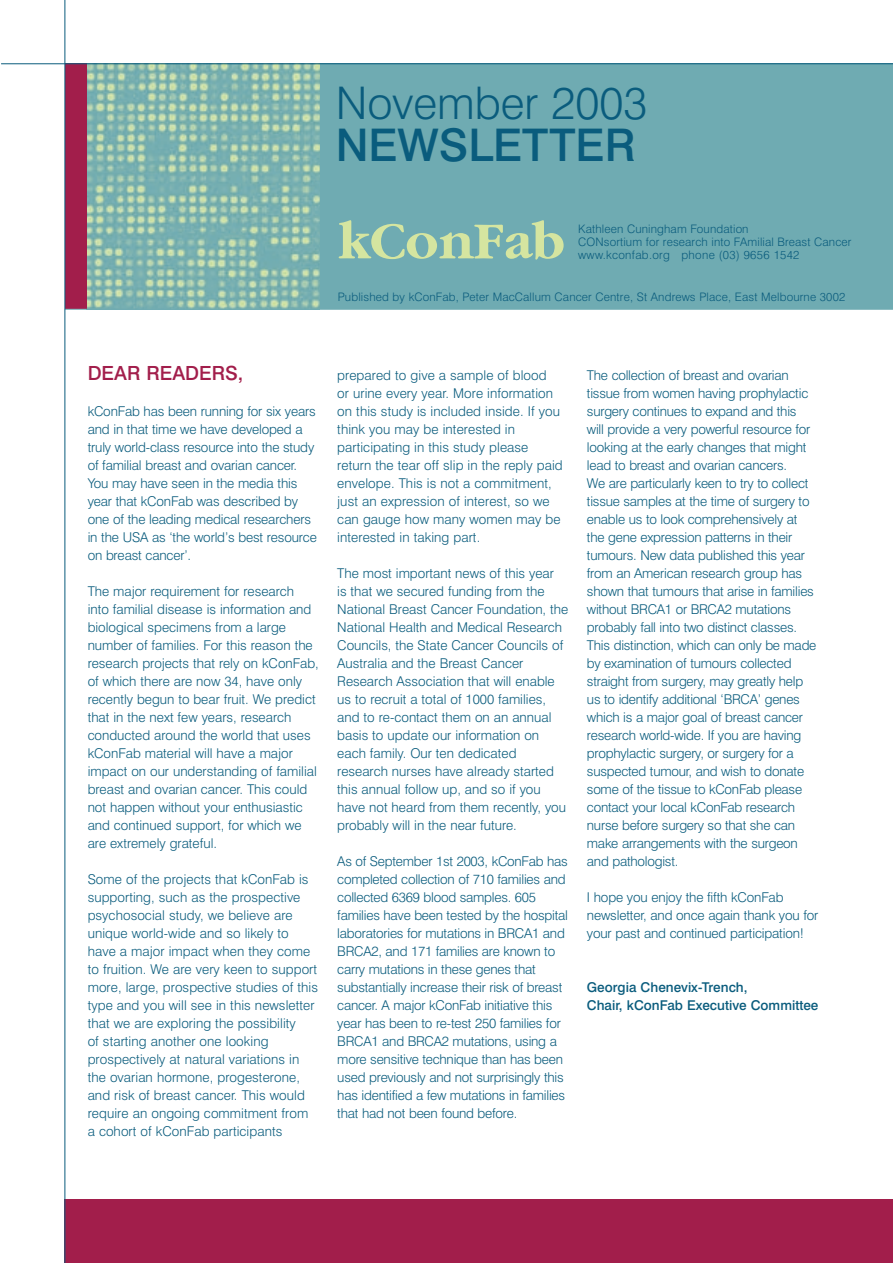
<style>
.page{position:relative;width:893px;height:1263px;background:#fff}
.page>*{position:absolute;margin:0;border:0;box-sizing:border-box;transform-origin:0 0}
.t1{font:700 54px "Garamond";color:#d5e5a0}
.t2{font:300 45px "Swiss 721 BT";color:#0a5c7d}
.t3{font:500 45px "Swiss 721 BT";color:#0a5c7d}
.t4{font:500 19.5px "Swiss 721 BT";color:#a21e4b}
.t5{font:300 13.5px/18px "Swiss 721 BT";letter-spacing:-.01em;color:#0a5c7d}
.t6{font:500 13.5px/18px "Swiss 721 BT";color:#0a5c7d}
.t7{font:300 11.7px/12.8px "Swiss 721 BT";letter-spacing:.01em;color:#0a5c7d}
</style>
<div class="page">
<div style="left:65px;top:1199px;width:827px;height:64px;background:#a21e4b"></div>
<div style="left:234px;top:64px;width:658px;height:245px;background:#6fabb2"></div>
<img style="left:86px;top:64px;width:233px;height:245px">
<div style="left:65px;top:64px;width:21px;height:245px;background:#a21e4b"></div>
<hr style="left:65px;top:309px;width:827px;height:1px;background:#6fabb2">
<hr style="left:64px;top:0;width:1px;height:1263px;background:#0a5c7d">
<hr style="left:1px;top:63px;width:891px;height:1px;background:#0a5c7d">
<h2 class="t2" style="left:335px;top:87px;width:313px">November 2003</h2>
<h2 class="t3" style="left:335px;top:129px;width:301px">NEWSLETTER</h2>
<h1 class="t1" style="left:337px;top:220px;width:228px">kConFab</h1>
<p class="t7" style="left:578px;top:224px;width:275px">Kathleen Cuningham Foundation<br>CONsortium for research into FAmilial Breast Cancer www.kconfab.org phone (03) 9656 1542</p>
<p class="t7" style="left:337px;top:291px;width:509px">Published by kConFab, Peter MacCallum Cancer Centre, St Andrews Place, East Melbourne 3002</p>
<h3 class="t4" style="left:88px;top:366px;width:157px">DEAR READERS,</h3>
<p class="t5" style="left:88px;top:403px;width:231px">kConFab has been running for six years and in that time we have developed a truly world-class resource into the study of familial breast and ovarian cancer.<br>You may have seen in the media this year that kConFab was described by one of the leading medical researchers in the USA as ‘the world’s best resource on breast cancer’.</p>
<p class="t5" style="left:88px;top:583px;width:233px">The major requirement for research<br>into familial disease is information and biological specimens from a large number of families. For this reason the research projects that rely on kConFab, of which there are now 34, have only recently begun to bear fruit. We predict that in the next few years, research conducted around the world that uses kConFab material will have a major impact on our understanding of familial breast and ovarian cancer. This could not happen without your enthusiastic and continued support, for which we are extremely grateful.</p>
<p class="t5" style="left:88px;top:871px;width:232px">Some of the projects that kConFab is supporting, such as the prospective psychosocial study, we believe are unique world-wide and so likely to have a major impact when they come to fruition. We are very keen to support more, large, prospective studies of this type and you will see in this newsletter that we are exploring the possibility<br>of starting another one looking prospectively at natural variations in the ovarian hormone, progesterone, and risk of breast cancer. This would require an ongoing commitment from a cohort of kConFab participants</p>
<p class="t5" style="left:337px;top:367px;width:227px">prepared to give a sample of blood<br>or urine every year. More information on this study is included inside. If you think you may be interested in participating in this study please return the tear off slip in the reply paid envelope. This is not a commitment, just an expression of interest, so we can gauge how many women may be interested in taking part.</p>
<p class="t5" style="left:337px;top:565px;width:232px">The most important news of this year<br>is that we secured funding from the National Breast Cancer Foundation, the National Health and Medical Research Councils, the State Cancer Councils of Australia and the Breast Cancer Research Association that will enable us to recruit a total of 1000 families, and to re-contact them on an annual basis to update our information on each family. Our ten dedicated research nurses have already started this annual follow up, and so if you have not heard from them recently, you probably will in the near future.</p>
<p class="t5" style="left:337px;top:853px;width:232px">As of September 1st 2003, kConFab has completed collection of 710 families and collected 6369 blood samples. 605 families have been tested by the hospital laboratories for mutations in BRCA1 and BRCA2, and 171 families are known to carry mutations in these genes that substantially increase their risk of breast cancer. A major kConFab initiative this year has been to re-test 250 families for BRCA1 and BRCA2 mutations, using a more sensitive technique than has been used previously and not surprisingly this has identified a few mutations in families that had not been found before.</p>
<p class="t5" style="left:587px;top:367px;width:231px">The collection of breast and ovarian tissue from women having prophylactic surgery continues to expand and this will provide a very powerful resource for looking at the early changes that might lead to breast and ovarian cancers.<br>We are particularly keen to try to collect tissue samples at the time of surgery to enable us to look comprehensively at the gene expression patterns in their tumours. New data published this year from an American research group has shown that tumours that arise in families without BRCA1 or BRCA2 mutations probably fall into two distinct classes.<br>This distinction, which can only be made by examination of tumours collected straight from surgery, may greatly help us to identify additional ‘BRCA’ genes which is a major goal of breast cancer research world-wide. If you are having prophylactic surgery, or surgery for a suspected tumour, and wish to donate some of the tissue to kConFab please contact your local kConFab research nurse before surgery so that she can make arrangements with the surgeon and pathologist.</p>
<p class="t5" style="left:587px;top:889px;width:233px">I hope you enjoy the fifth kConFab newsletter, and once again thank you for your past and continued participation!</p>
<p class="t6" style="left:587px;top:979px;width:233px">Georgia Chenevix-Trench,<br>Chair, kConFab Executive Committee</p>
</div>
